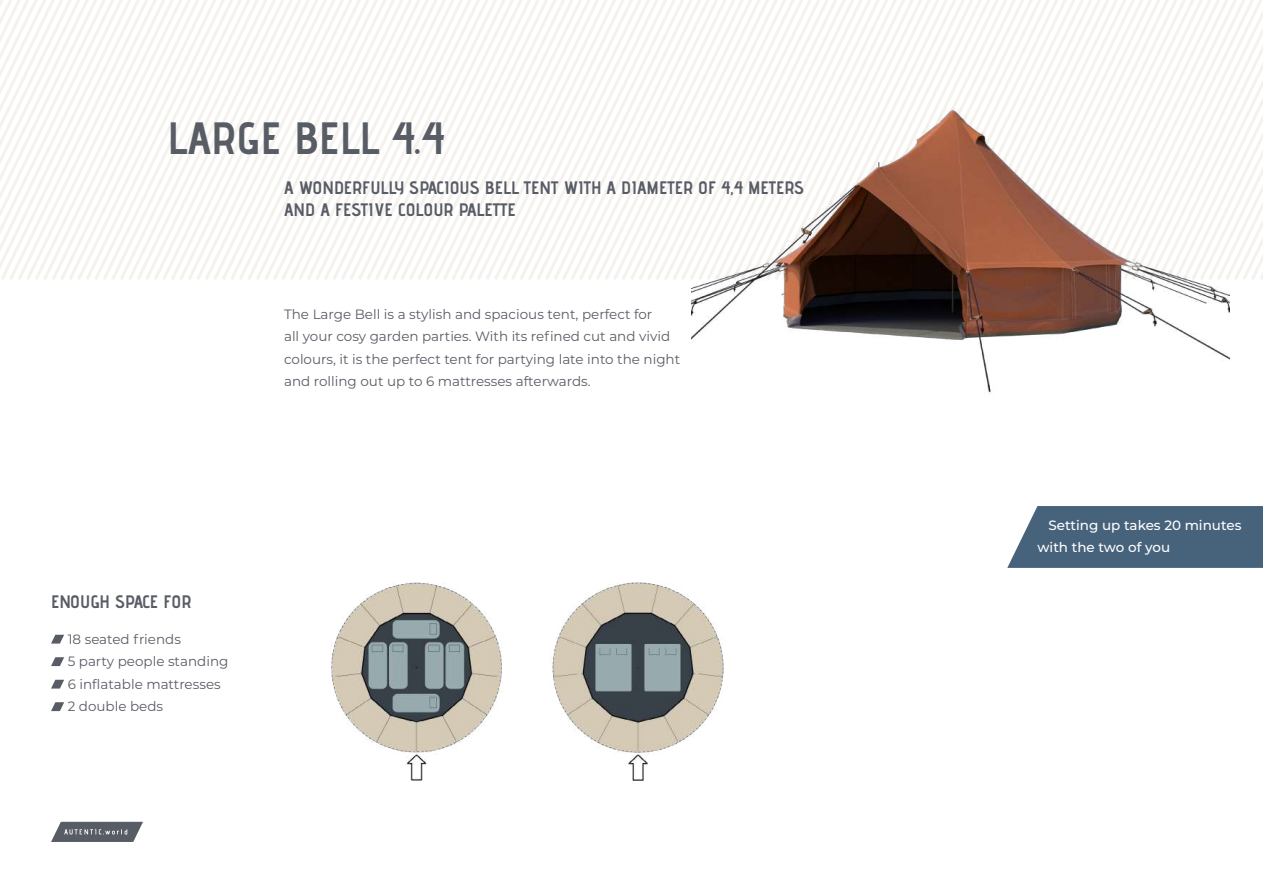
<style>
.page{position:relative;width:1263px;height:893px;background:#fff}
.page>*{position:absolute;margin:0;border:0;box-sizing:border-box;transform-origin:0 0}
.t1{font:700 45px "Advent Pro";color:#585c65}
.t2{font:700 18px/22.5px "Advent Pro";color:#585c65}
.t3{font:13.5px/22.5px "Montserrat";color:#585c65}
.t4{font:500 13.5px/22.5px "Montserrat";color:#fff}
</style>
<div class="page">
<svg style="left:1104px;top:0;width:159px;height:280px"></svg>
<svg style="left:1007px;top:506px;width:256px;height:62px;background:#526c84"></svg>
<svg style="left:51px;top:822px;width:92px;height:20px;background:#72757d"></svg>
<img style="left:331px;top:582px;width:171px;height:199px">
<img style="left:552px;top:582px;width:172px;height:199px">
<img style="left:692px;top:58px;width:537px;height:335px">
<svg style="left:51px;top:635px;width:13px;height:9px"></svg>
<svg style="left:51px;top:657px;width:13px;height:9px"></svg>
<svg style="left:51px;top:680px;width:13px;height:9px"></svg>
<svg style="left:51px;top:702px;width:13px;height:9px"></svg>
<h1 class="t1" style="left:168px;top:111px;width:279px">LARGE BELL 4.4</h1>
<h2 class="t2" style="left:284px;top:176px;width:522px">A WONDERFULLY SPACIOUS BELL TENT WITH A DIAMETER OF 4,4 METERS<br>AND A FESTIVE COLOUR PALETTE</h2>
<p class="t3" style="left:284px;top:302px;width:398px">The Large Bell is a stylish and spacious tent, perfect for<br>all your cosy garden parties. With its refined cut and vivid colours, it is the perfect tent for partying late into the night and rolling out up to 6 mattresses afterwards.</p>
<h2 class="t2" style="left:51px;top:590px;width:142px">ENOUGH SPACE FOR</h2>
<p class="t3" style="left:68px;top:627px;width:162px">18 seated friends<br>5 party people standing<br>6 inflatable mattresses<br>2 double beds</p>
<p class="t4" style="left:1037px;top:513px;width:205px;text-indent:11px">Setting up takes 20 minutes with the two of you</p>
</div>
